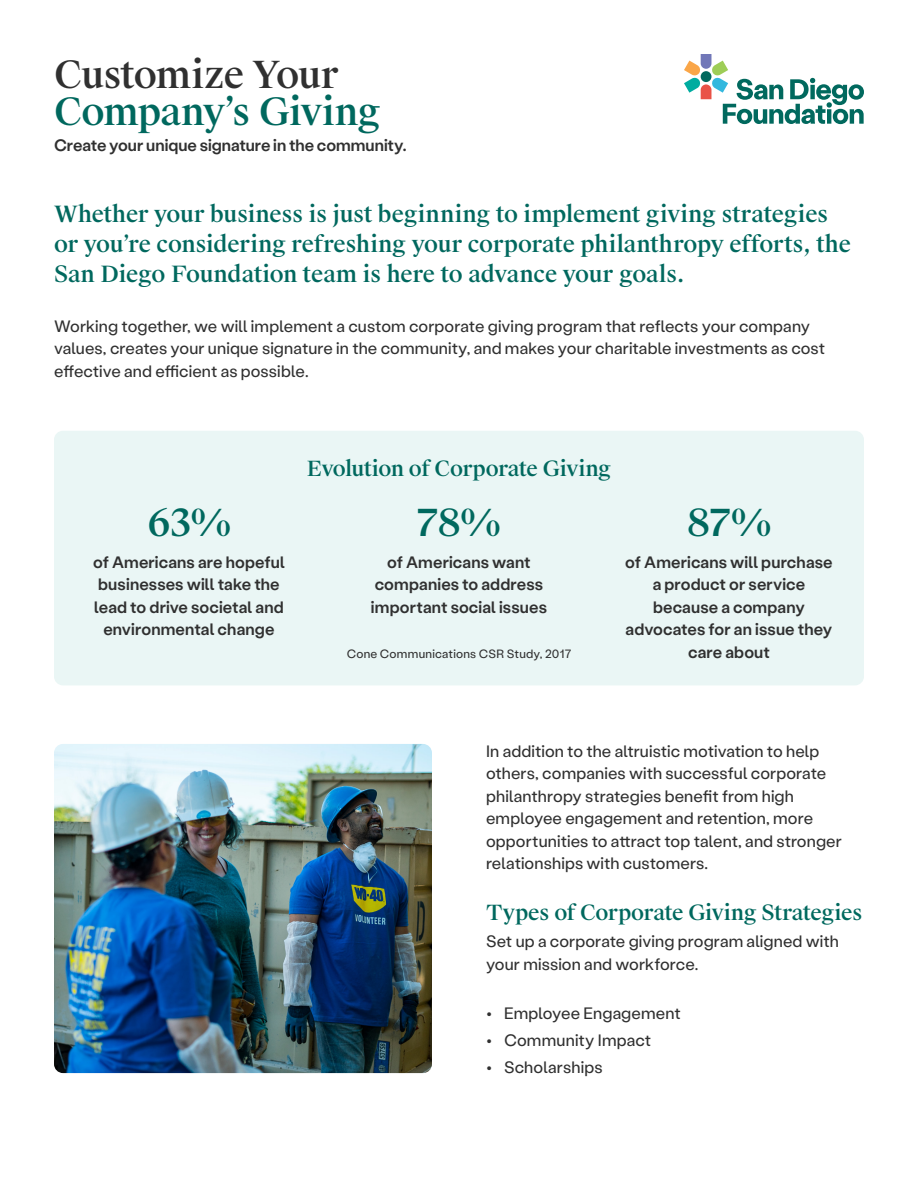
<style>
.page{position:relative;width:918px;height:1188px;background:#fff}
.page>*{position:absolute;margin:0;border:0;box-sizing:border-box;transform-origin:0 0}
.t1{font:500 37.5px "Suisse Works";letter-spacing:-.015em;color:#00685e}
.t2{font:500 37.5px "Suisse Works";letter-spacing:-.02em;color:#303030}
.t3{font:500 22.5px/30px "Suisse Works";letter-spacing:-.005em;color:#00685e}
.t4{font:500 21px "Suisse Works";letter-spacing:-.015em;color:#00685e}
.t5{font:16.5px/22.5px "Stabil Grotesk";letter-spacing:.005em;color:#303030}
.t6{font:500 16.5px/22.5px "Stabil Grotesk";letter-spacing:.005em;color:#303030;text-align:center}
.t7{font:12px "Stabil Grotesk";letter-spacing:.02em;color:#303030}
</style>
<div class="page">
<svg style="left:684px;top:54px;width:180px;height:70px"></svg>
<div style="left:54px;top:431px;width:810px;height:254px;background:#eaf6f5;border-radius:9px"></div>
<img style="left:54px;top:744px;width:378px;height:329px">
<h1 class="t2" style="left:54px;top:51px;width:286px">Customize Your</h1>
<h1 class="t1" style="left:54px;top:89px;width:328px">Company’s Giving</h1>
<p class="t6" style="left:54px;top:133px;width:354px">Create your unique signature in the community.</p>
<h2 class="t3" style="left:54px;top:200px;width:798px">Whether your business is just beginning to implement giving strategies or you’re considering refreshing your corporate philanthropy efforts, the<br>San Diego Foundation team is here to advance your goals.</h2>
<p class="t5" style="left:54px;top:314px;width:773px">Working together, we will implement a custom corporate giving program that reflects your company values, creates your unique signature in the community, and makes your charitable investments as cost effective and efficient as possible.</p>
<h1 class="t1" style="left:147px;top:500px;width:85px">63%</h1>
<p class="t6" style="left:93px;top:550px;width:193px">of Americans are hopeful businesses will take the lead to drive societal and environmental change</p>
<p class="t4" style="left:307px;top:456px;width:306px">Evolution of Corporate Giving</p>
<h1 class="t1" style="left:418px;top:500px;width:84px">78%</h1>
<p class="t6" style="left:371px;top:550px;width:178px">of Americans want companies to address important social issues</p>
<h1 class="t1" style="left:687px;top:500px;width:86px">87%</h1>
<p class="t6" style="left:625px;top:550px;width:209px">of Americans will purchase a product or service because a company advocates for an issue they</p>
<p class="t7" style="left:347px;top:646px;width:226px">Cone Communications CSR Study, 2017</p>
<p class="t6" style="left:688px;top:640px;width:83px">care about</p>
<p class="t5" style="left:486px;top:739px;width:357px">In addition to the altruistic motivation to help others, companies with successful corporate philanthropy strategies benefit from high employee engagement and retention, more opportunities to attract top talent, and stronger relationships with customers.</p>
<p class="t4" style="left:486px;top:900px;width:378px">Types of Corporate Giving Strategies</p>
<p class="t5" style="left:486px;top:929px;width:354px">Set up a corporate giving program aligned with your mission and workforce.</p>
<p class="t5" style="left:486px;top:1001px;width:196px">• Employee Engagement</p>
<p class="t5" style="left:486px;top:1028px;width:167px">• Community Impact</p>
<p class="t5" style="left:486px;top:1055px;width:118px">• Scholarships</p>
</div>
